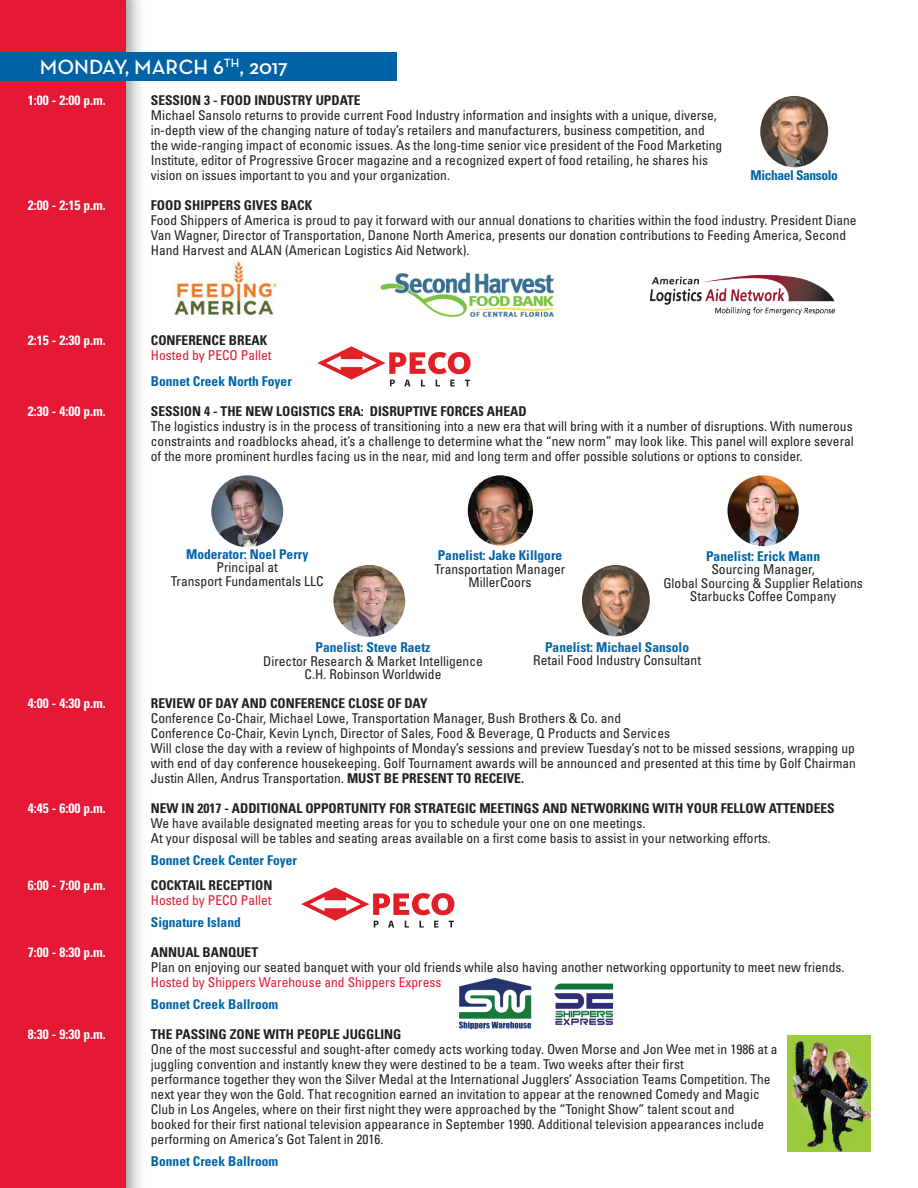
<style>
.page{position:relative;width:918px;height:1188px;background:#fff}
.page>*{position:absolute;margin:0;border:0;box-sizing:border-box;transform-origin:0 0}
.t1{font:600 21px "Neutra Text";color:#fff}
.t2{font:condensed 13.5px/15px "Univers";color:#231f20}
.t3{font:700 condensed 13.5px "Univers";color:#231f20}
.t4{font:700 condensed 13.5px "Univers";color:#0163a7}
.t5{font:700 condensed 13.5px "Univers";color:#fff}
.t6{font:condensed 13.5px "Univers";color:#e51836}
.t7{font:700 condensed 13.5px "Univers";letter-spacing:-.03em;color:#0163a7}
.s1{font-weight:700}
</style>
<div class="page">
<div style="left:0;top:0;width:146px;height:1188px;background:#231f20;opacity:.45"></div>
<div style="left:0;top:0;width:126px;height:1188px;background:#e51836"></div>
<div style="left:0;top:52px;width:397px;height:29px;background:#0163a7"></div>
<svg style="left:301px;top:887px;width:153px;height:41px"></svg>
<svg style="left:317px;top:346px;width:154px;height:40px"></svg>
<svg style="left:459px;top:978px;width:72px;height:51px"></svg>
<img style="left:554px;top:983px;width:60px;height:42px">
<img style="left:174px;top:261px;width:103px;height:57px">
<img style="left:651px;top:275px;width:183px;height:40px">
<img style="left:381px;top:273px;width:173px;height:44px">
<img style="left:211px;top:475px;width:72px;height:72px;border-radius:36px">
<img style="left:468px;top:475px;width:65px;height:71px">
<img style="left:727px;top:475px;width:72px;height:71px;border-radius:36px">
<img style="left:333px;top:565px;width:72px;height:72px;border-radius:36px">
<img style="left:582px;top:565px;width:68px;height:71px">
<img style="left:760px;top:96px;width:68px;height:71px">
<img style="left:788px;top:1036px;width:83px;height:116px">
<h1 class="t1" style="left:40px;top:54px;width:250px">MONDAY, MARCH 6<sup>TH</sup>, 2017</h1>
<p class="t5" style="left:28px;top:92px;width:79px">1:00 - 2:00 p.m.</p>
<p class="t3" style="left:151px;top:92px;width:211px">SESSION 3 - FOOD INDUSTRY UPDATE</p>
<p class="t2" style="left:151px;top:108px;width:573px">Michael Sansolo returns to provide current Food Industry information and insights with a unique, diverse, in-depth view of the changing nature of today’s retailers and manufacturers, business competition, and the wide-ranging impact of economic issues. As the long-time senior vice president of the Food Marketing Institute, editor of Progressive Grocer magazine and a recognized expert of food retailing, he shares his vision on issues important to you and your organization.</p>
<p class="t5" style="left:28px;top:197px;width:79px">2:00 - 2:15 p.m.</p>
<p class="t3" style="left:151px;top:197px;width:163px">FOOD SHIPPERS GIVES BACK</p>
<p class="t2" style="left:151px;top:213px;width:707px">Food Shippers of America is proud to pay it forward with our annual donations to charities within the food industry. President Diane<br>Van Wagner, Director of Transportation, Danone North America, presents our donation contributions to Feeding America, Second<br>Hand Harvest and ALAN (American Logistics Aid Network).</p>
<p class="t7" style="left:751px;top:167px;width:89px">Michael Sansolo</p>
<p class="t5" style="left:28px;top:332px;width:79px">2:15 - 2:30 p.m.</p>
<p class="t3" style="left:151px;top:332px;width:118px">CONFERENCE BREAK</p>
<p class="t6" style="left:151px;top:347px;width:122px">Hosted by PECO Pallet</p>
<p class="t4" style="left:151px;top:373px;width:142px">Bonnet Creek North Foyer</p>
<p class="t5" style="left:28px;top:403px;width:79px">2:30 - 4:00 p.m.</p>
<p class="t3" style="left:151px;top:403px;width:377px">SESSION 4 - THE NEW LOGISTICS ERA: DISRUPTIVE FORCES AHEAD</p>
<p class="t2" style="left:151px;top:418px;width:705px;text-align:justify">The logistics industry is in the process of transitioning into a new era that will bring with it a number of disruptions. With numerous constraints and roadblocks ahead, it’s a challenge to determine what the “new norm” may look like. This panel will explore several of the more prominent hurdles facing us in the near, mid and long term and offer possible solutions or options to consider.</p>
<p class="t4" style="left:186px;top:546px;width:124px">Moderator: Noel Perry</p>
<p class="t2" style="left:171px;top:560px;width:154px;line-height:13.5px;text-align:center">Principal at<br>Transport Fundamentals LLC</p>
<p class="t4" style="left:438px;top:547px;width:126px">Panelist: Jake Killgore</p>
<p class="t2" style="left:435px;top:562px;width:132px;line-height:13.5px;text-align:center">Transportation Manager<br>MillerCoors</p>
<p class="t4" style="left:706px;top:548px;width:115px">Panelist: Erick Mann</p>
<p class="t2" style="left:663px;top:562px;width:201px;line-height:13.5px;text-align:center">Sourcing Manager,<br>Global Sourcing &amp; Supplier Relations<br>Starbucks Coffee Company</p>
<p class="t4" style="left:316px;top:639px;width:116px">Panelist: Steve Raetz</p>
<p class="t2" style="left:263px;top:654px;width:221px;line-height:13.5px;text-align:center">Director Research &amp; Market Intelligence<br>C.H. Robinson Worldwide</p>
<p class="t4" style="left:545px;top:639px;width:146px">Panelist: Michael Sansolo</p>
<p class="t2" style="left:533px;top:653px;width:169px">Retail Food Industry Consultant</p>
<p class="t5" style="left:28px;top:695px;width:79px">4:00 - 4:30 p.m.</p>
<p class="t3" style="left:151px;top:695px;width:278px">REVIEW OF DAY AND CONFERENCE CLOSE OF DAY</p>
<p class="t2" style="left:151px;top:711px;width:707px">Conference Co-Chair, Michael Lowe, Transportation Manager, Bush Brothers &amp; Co. and<br>Conference Co-Chair, Kevin Lynch, Director of Sales, Food &amp; Beverage, Q Products and Services<br>Will close the day with a review of highpoints of Monday’s sessions and preview Tuesday’s not to be missed sessions, wrapping up with end of day conference housekeeping. Golf Tournament awards will be announced and presented at this time by Golf Chairman Justin Allen, Andrus Transportation. <span class="s1">MUST BE PRESENT TO RECEIVE.</span></p>
<p class="t5" style="left:28px;top:800px;width:79px">4:45 - 6:00 p.m.</p>
<p class="t3" style="left:151px;top:800px;width:685px">NEW IN 2017 - ADDITIONAL OPPORTUNITY FOR STRATEGIC MEETINGS AND NETWORKING WITH YOUR FELLOW ATTENDEES</p>
<p class="t2" style="left:151px;top:816px;width:622px">We have available designated meeting areas for you to schedule your one on one meetings.<br>At your disposal will be tables and seating areas available on a first come basis to assist in your networking efforts.</p>
<p class="t4" style="left:151px;top:852px;width:148px">Bonnet Creek Center Foyer</p>
<p class="t5" style="left:28px;top:877px;width:79px">6:00 - 7:00 p.m.</p>
<p class="t3" style="left:151px;top:877px;width:123px">COCKTAIL RECEPTION</p>
<p class="t6" style="left:151px;top:892px;width:122px">Hosted by PECO Pallet</p>
<p class="t4" style="left:151px;top:914px;width:92px">Signature Island</p>
<p class="t5" style="left:28px;top:944px;width:79px">7:00 - 8:30 p.m.</p>
<p class="t3" style="left:151px;top:944px;width:109px">ANNUAL BANQUET</p>
<p class="t2" style="left:151px;top:960px;width:695px">Plan on enjoying our seated banquet with your old friends while also having another networking opportunity to meet new friends.</p>
<p class="t6" style="left:151px;top:974px;width:292px">Hosted by Shippers Warehouse and Shippers Express</p>
<p class="t4" style="left:151px;top:996px;width:129px">Bonnet Creek Ballroom</p>
<p class="t5" style="left:28px;top:1026px;width:79px">8:30 - 9:30 p.m.</p>
<p class="t3" style="left:151px;top:1026px;width:252px">THE PASSING ZONE WITH PEOPLE JUGGLING</p>
<p class="t2" style="left:151px;top:1041px;width:628px">One of the most successful and sought-after comedy acts working today. Owen Morse and Jon Wee met in 1986 at a juggling convention and instantly knew they were destined to be a team. Two weeks after their first<br>performance together they won the Silver Medal at the International Jugglers’ Association Teams Competition. The next year they won the Gold. That recognition earned an invitation to appear at the renowned Comedy and Magic Club in Los Angeles, where on their first night they were approached by the “Tonight Show” talent scout and booked for their first national television appearance in September 1990. Additional television appearances include performing on America’s Got Talent in 2016.</p>
<p class="t4" style="left:151px;top:1153px;width:129px">Bonnet Creek Ballroom</p>
</div>
